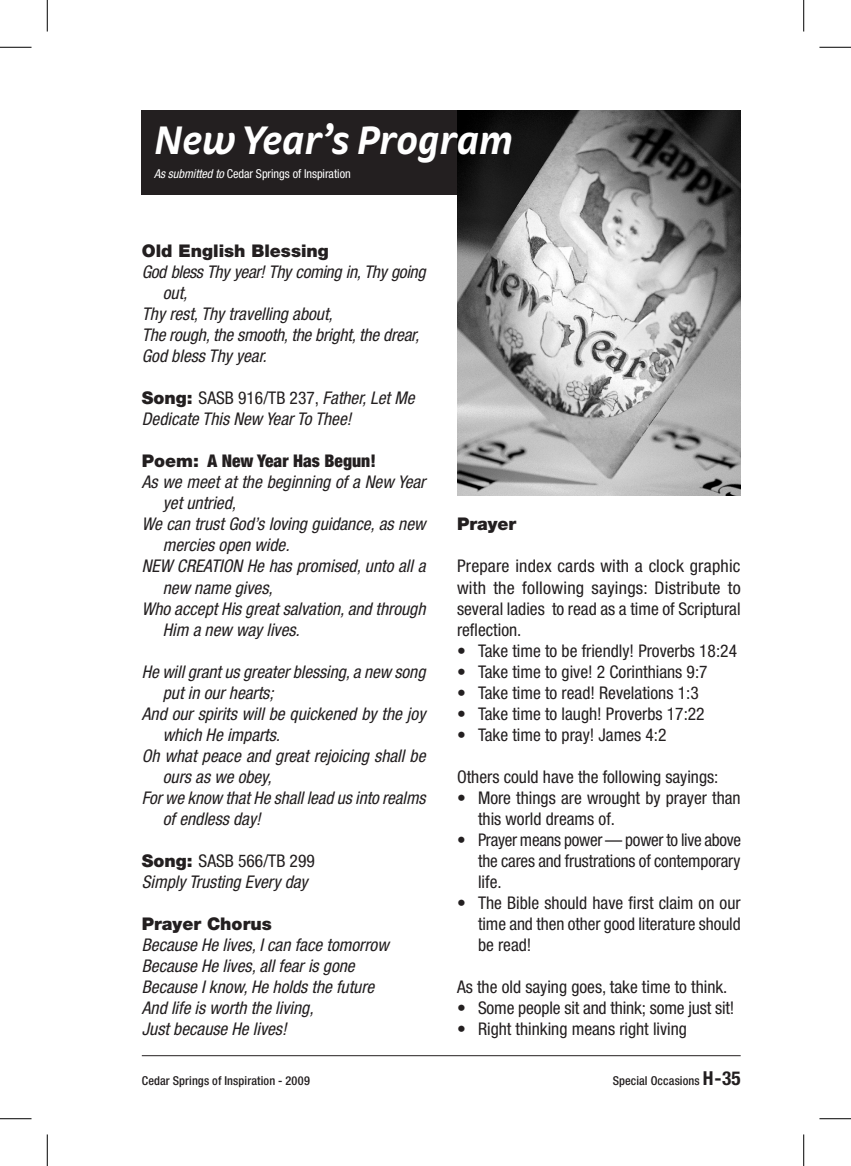
<style>
.page{position:relative;width:851px;height:1166px;background:#fff}
.page>*{position:absolute;margin:0;border:0;box-sizing:border-box;transform-origin:0 0}
.t1{font:italic 700 42px "Strada";letter-spacing:-.01em;color:#fff}
.t2{font:italic condensed 17.5px/21px "Helvetica Neue";color:#231f20}
.t3{font:condensed 17.5px/21px "Helvetica Neue";color:#231f20;text-align:justify}
.t4{font:900 17.5px "Helvetica Neue";color:#231f20}
.t5{font:italic condensed 17.5px "Helvetica Neue";letter-spacing:-.02em;color:#231f20}
.t6{font:900 condensed 17.5px "Helvetica Neue";color:#231f20}
.t7{font:500 condensed 12.25px "Helvetica Neue";letter-spacing:.01em;color:#231f20}
.t8{font:condensed 12.25px "Helvetica Neue";letter-spacing:-.005em;color:#fff}
.s1{font-style:italic}
.s2{font-weight:900;font-style:normal;font-stretch:normal}
.s3{font-style:normal}
.s4{font-stretch:normal}
.s5{font-weight:700;font-size:19.25px}
</style>
<div class="page">
<hr style="left:142px;top:1055px;width:598px;height:1px;background:#231f20">
<div style="left:142px;top:110px;width:328px;height:84px;background:#231f20"></div>
<img style="left:457px;top:110px;width:283px;height:386px">
<hr style="left:47px;top:0;width:1px;height:32px;background:#000">
<hr style="left:0;top:47px;width:32px;height:1px;background:#000">
<hr style="left:803px;top:0;width:1px;height:32px;background:#000">
<hr style="left:819px;top:47px;width:31px;height:1px;background:#000">
<hr style="left:47px;top:1134px;width:1px;height:32px;background:#000">
<hr style="left:0;top:1118px;width:32px;height:1px;background:#000">
<hr style="left:803px;top:1134px;width:1px;height:32px;background:#000">
<hr style="left:819px;top:1118px;width:31px;height:1px;background:#000">
<h1 class="t1" style="left:154px;top:115px;width:361px">New Year’s Program</h1>
<p class="t8" style="left:154px;top:166px;width:198px"><span class="s1">As submitted to</span> Cedar Springs of Inspiration</p>
<p class="t4" style="left:142px;top:241px;width:189px">Old English Blessing</p>
<p class="t5" style="left:142px;top:262px;width:285px">God bless Thy year! Thy coming in, Thy going</p>
<p class="t2" style="left:163px;top:282px;width:26px">out,</p>
<p class="t2" style="left:142px;top:303px;width:192px">Thy rest, Thy travelling about,</p>
<p class="t2" style="left:142px;top:324px;width:279px">The rough, the smooth, the bright, the drear,</p>
<p class="t2" style="left:142px;top:345px;width:126px">God bless Thy year.</p>
<p class="t2" style="left:142px;top:387px;width:274px"><span class="s2">Song:</span> <span class="s3">SASB 916/TB 237,</span> Father, Let Me<br>Dedicate This New Year To Thee!</p>
<p class="t6" style="left:142px;top:450px;width:235px"><span class="s4">Poem:</span> A New Year Has Begun!</p>
<p class="t2" style="left:142px;top:471px;width:285px">As we meet at the beginning of a New Year</p>
<p class="t2" style="left:163px;top:492px;width:75px">yet untried,</p>
<p class="t2" style="left:142px;top:513px;width:285px">We can trust God’s loving guidance, as new</p>
<p class="t2" style="left:163px;top:534px;width:128px">mercies open wide.</p>
<p class="t2" style="left:142px;top:555px;width:285px">NEW CREATION He has promised, unto all a</p>
<p class="t2" style="left:163px;top:576px;width:111px">new name gives,</p>
<p class="t2" style="left:142px;top:597px;width:285px">Who accept His great salvation, and through</p>
<p class="t2" style="left:163px;top:618px;width:138px">Him a new way lives.</p>
<p class="t2" style="left:142px;top:660px;width:285px">He will grant us greater blessing, a new song</p>
<p class="t2" style="left:163px;top:681px;width:112px">put in our hearts;</p>
<p class="t2" style="left:142px;top:702px;width:285px">And our spirits will be quickened by the joy</p>
<p class="t2" style="left:163px;top:723px;width:119px">which He imparts.</p>
<p class="t2" style="left:142px;top:744px;width:285px">Oh what peace and great rejoicing shall be</p>
<p class="t2" style="left:163px;top:765px;width:110px">ours as we obey,</p>
<p class="t2" style="left:142px;top:786px;width:285px">For we know that He shall lead us into realms</p>
<p class="t2" style="left:163px;top:807px;width:99px">of endless day!</p>
<p class="t2" style="left:142px;top:849px;width:174px"><span class="s2">Song:</span> <span class="s3">SASB 566/TB 299<br></span>Simply Trusting Every day</p>
<p class="t4" style="left:142px;top:913px;width:131px">Prayer Chorus</p>
<p class="t2" style="left:142px;top:933px;width:248px">Because He lives, I can face tomorrow<br>Because He lives, all fear is gone<br>Because I know, He holds the future<br>And life is worth the living,<br>Just because He lives!</p>
<p class="t4" style="left:457px;top:514px;width:61px">Prayer</p>
<p class="t3" style="left:457px;top:555px;width:285px">Prepare index cards with a clock graphic with the following sayings: Distribute to several ladies to read as a time of Scriptural reflection.</p>
<p class="t3" style="left:457px;top:639px;width:281px">• Take time to be friendly! Proverbs 18:24</p>
<p class="t3" style="left:457px;top:660px;width:252px">• Take time to give! 2 Corinthians 9:7</p>
<p class="t3" style="left:457px;top:681px;width:243px">• Take time to read! Revelations 1:3</p>
<p class="t3" style="left:457px;top:702px;width:249px">• Take time to laugh! Proverbs 17:22</p>
<p class="t3" style="left:457px;top:723px;width:211px">• Take time to pray! James 4:2</p>
<p class="t3" style="left:457px;top:765px;width:263px">Others could have the following sayings:</p>
<p class="t3" style="left:478px;top:786px;width:264px;text-indent:-21px">• More things are wrought by prayer than this world dreams of.</p>
<p class="t3" style="left:478px;top:828px;width:264px;text-indent:-21px">• Prayer means power — power to live above the cares and frustrations of contemporary life.</p>
<p class="t3" style="left:478px;top:891px;width:264px;text-indent:-21px">• The Bible should have first claim on our time and then other good literature should be read!</p>
<p class="t3" style="left:457px;top:975px;width:272px">As the old saying goes, take time to think.</p>
<p class="t3" style="left:457px;top:996px;width:279px">• Some people sit and think; some just sit!</p>
<p class="t3" style="left:457px;top:1017px;width:231px">• Right thinking means right living</p>
<p class="t7" style="left:142px;top:1073px;width:169px">Cedar Springs of Inspiration - 2009</p>
<p class="t7" style="left:612px;top:1073px;width:129px">Special Occasions <span class="s5">H-35</span></p>
</div>
